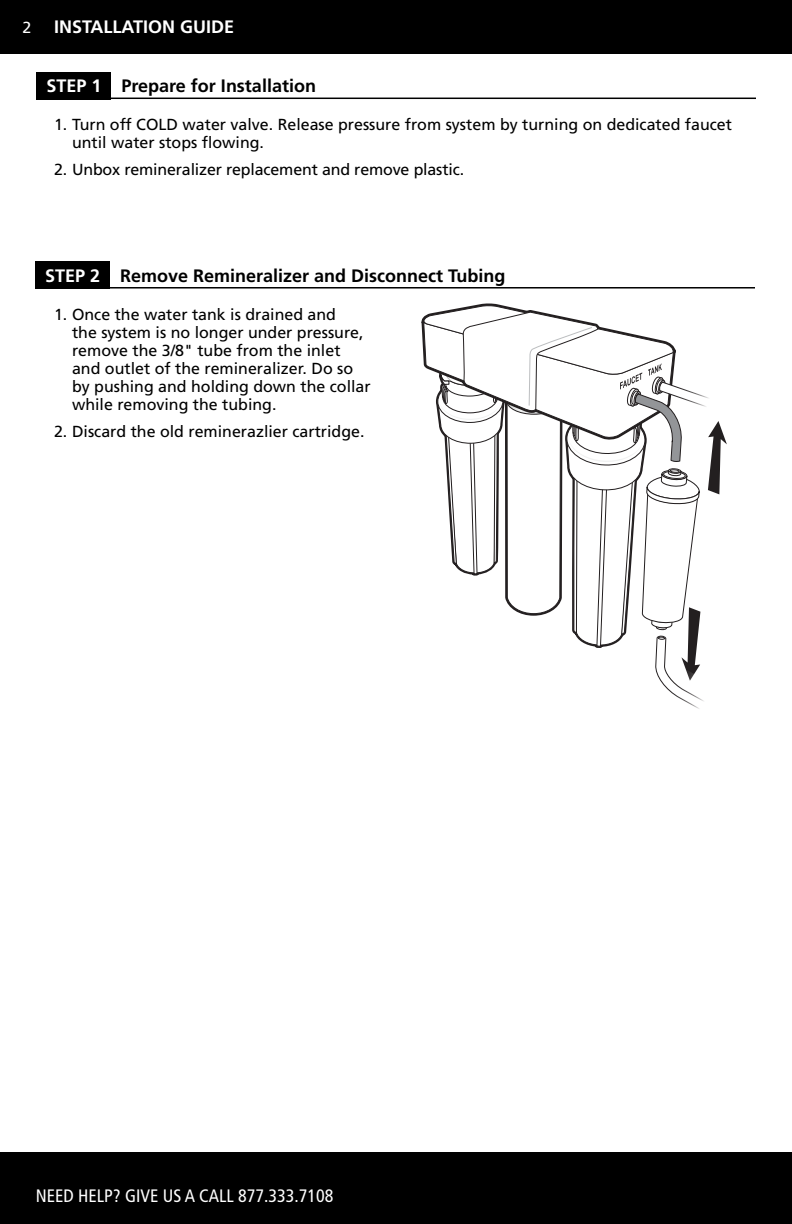
<style>
.page{position:relative;width:792px;height:1224px;background:#fff}
.page>*{position:absolute;margin:0;border:0;box-sizing:border-box;transform-origin:0 0}
.t1{font:700 18px "Frutiger LT Std";color:#000}
.t2{font:condensed 18px "Frutiger LT Std";color:#fff}
.t3{font:700 18px "Frutiger LT Std";color:#fff}
.t4{font:16px/18px "Frutiger LT Std";color:#000}
.t5{font:16px "Frutiger LT Std";color:#fff}
.s1{color:#fff}
</style>
<div class="page">
<div style="left:0;top:0;width:792px;height:54px;background:#000"></div>
<div style="left:0;top:1152px;width:792px;height:72px;background:#000"></div>
<hr style="left:36px;top:98px;width:720px;height:1px;background:#000">
<div style="left:36px;top:72px;width:75px;height:27px;background:#000"></div>
<hr style="left:35px;top:287px;width:720px;height:2px;background:#000">
<div style="left:35px;top:262px;width:74px;height:27px;background:#000"></div>
<svg style="left:421px;top:303px;width:306px;height:406px"></svg>
<p class="t5" style="left:23px;top:18px;width:10px">2</p>
<p class="t3" style="left:54px;top:16px;width:182px">INSTALLATION GUIDE</p>
<p class="t1" style="left:47px;top:75px;width:271px"><span class="s1">STEP 1</span> Prepare for Installation</p>
<p class="t4" style="left:72px;top:116px;width:662px;text-indent:-18px">1. Turn off COLD water valve. Release pressure from system by turning on dedicated faucet until water stops flowing.</p>
<p class="t4" style="left:54px;top:161px;width:412px">2. Unbox remineralizer replacement and remove plastic.</p>
<p class="t1" style="left:45px;top:265px;width:462px"><span class="s1">STEP 2</span> Remove Remineralizer and Disconnect Tubing</p>
<p class="t4" style="left:72px;top:305px;width:300px;text-indent:-18px">1. Once the water tank is drained and<br>the system is no longer under pressure, remove the 3/8" tube from the inlet and outlet of the remineralizer. Do so by pushing and holding down the collar while removing the tubing.</p>
<p class="t4" style="left:54px;top:422px;width:312px">2. Discard the old reminerazlier cartridge.</p>
<p class="t2" style="left:36px;top:1185px;width:299px">NEED HELP? GIVE US A CALL 877.333.7108</p>
</div>
